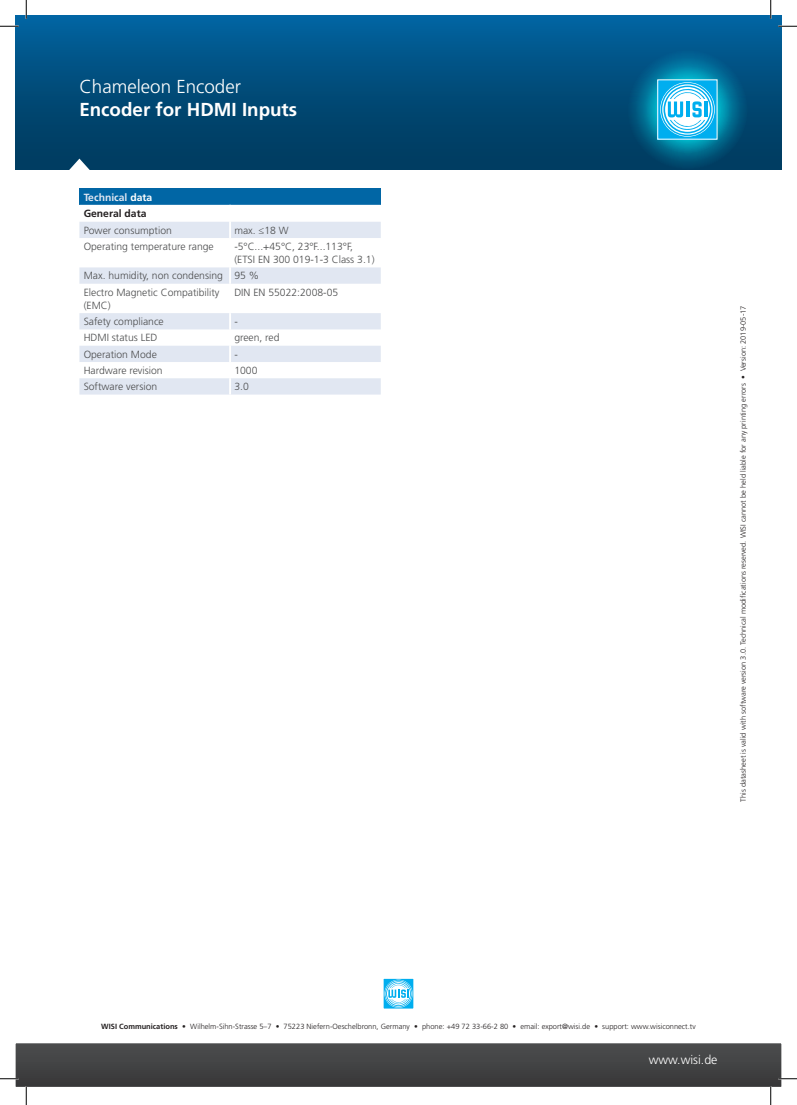
<style>
.page{position:relative;width:797px;height:1105px;background:#fff}
.page>*{position:absolute;margin:0;border:0;box-sizing:border-box;transform-origin:0 0}
.t1{font:700 18.75px "Frutiger LT Std";color:#fff}
.t2{font:300 18.75px "Frutiger LT Std";color:#fff}
.t3{font:300 12.5px "Frutiger LT Std";color:#fff}
.t4{font:300 10.38px/13.1px "Frutiger LT Std";color:#4b4c4d}
.t5{font:700 10.38px/16.9px "Frutiger LT Std";color:#231f20}
.t6{font:300 7.5px "Frutiger LT Std";color:#231f20}
.s1{color:#e1e7f2}
.s2{color:#fff}
.s3{font-weight:700}
</style>
<div class="page">
<svg style="left:385px;top:980px;width:27px;height:27px"></svg>
<svg style="left:384px;top:979px;width:28px;height:29px"></svg>
<svg style="left:385px;top:980px;width:27px;height:27px"></svg>
<svg style="left:385px;top:981px;width:26px;height:26px"></svg>
<svg style="left:386px;top:981px;width:25px;height:25px"></svg>
<svg style="left:387px;top:982px;width:23px;height:23px"></svg>
<svg style="left:388px;top:983px;width:21px;height:22px"></svg>
<div style="left:16px;top:16px;width:765px;height:153px;background:linear-gradient(to bottom,#01619d,#003859)"></div>
<svg style="left:68px;top:159px;width:22px;height:11px"></svg>
<div style="left:79px;top:189px;width:302px;height:16px;background:#0166a5"></div>
<svg style="left:79px;top:222px;width:302px;height:173px"></svg>
<svg style="left:229px;top:222px;width:2px;height:16px"></svg>
<hr style="left:229px;top:238px;width:2px;height:29px;background:#fff">
<svg style="left:229px;top:267px;width:2px;height:17px"></svg>
<hr style="left:229px;top:284px;width:2px;height:29px;background:#fff">
<svg style="left:229px;top:313px;width:2px;height:82px"></svg>
<div style="left:627px;top:50px;width:121px;height:119px;background:linear-gradient(to bottom,#015d8f,#004365);border-radius:50%"></div>
<svg style="left:634px;top:57px;width:106px;height:105px;background:#00648b"></svg>
<svg style="left:642px;top:66px;width:90px;height:87px;background:#0b91af"></svg>
<div style="left:657px;top:80px;width:60px;height:59px;background:#00aeef"></div>
<svg style="left:660px;top:82px;width:54px;height:55px"></svg>
<svg style="left:660px;top:83px;width:54px;height:53px"></svg>
<svg style="left:662px;top:84px;width:50px;height:51px"></svg>
<svg style="left:663px;top:86px;width:48px;height:47px"></svg>
<svg style="left:665px;top:87px;width:45px;height:45px"></svg>
<hr style="left:704px;top:102px;width:3px;height:15px;background:#00aeef">
<svg style="left:668px;top:89px;width:37px;height:42px"></svg>
<svg style="left:0;top:25px;width:19px;height:2px"></svg>
<svg style="left:778px;top:25px;width:19px;height:2px"></svg>
<svg style="left:25px;top:0;width:2px;height:19px"></svg>
<svg style="left:770px;top:0;width:1px;height:19px"></svg>
<svg style="left:0;top:1043px;width:797px;height:62px"></svg>
<h1 class="t2" style="left:79px;top:76px;width:163px">Chameleon Encoder</h1>
<h1 class="t1" style="left:79px;top:98px;width:219px">Encoder for HDMI Inputs</h1>
<h3 class="t5" style="left:84px;top:189px;width:70px"><span class="s1">Technical</span> <span class="s2">data<br></span>General data</h3>
<h3 class="t4" style="left:84px;top:224px;width:90px">Power consumption</h3>
<h3 class="t4" style="left:234px;top:224px;width:56px">max. ≤18 W</h3>
<h3 class="t4" style="left:84px;top:240px;width:132px">Operating temperature range</h3>
<h3 class="t4" style="left:234px;top:240px;width:142px">-5°C...+45°C, 23°F...113°F, (ETSI EN 300 019-1-3 Class 3.1)</h3>
<h3 class="t4" style="left:84px;top:268px;width:177px;line-height:16.2px">Max. humidity, non condensing 95 %<br>Electro Magnetic Compatibility</h3>
<h3 class="t4" style="left:84px;top:299px;width:29px">(EMC)</h3>
<h3 class="t4" style="left:234px;top:286px;width:105px">DIN EN 55022:2008-05</h3>
<h3 class="t4" style="left:84px;top:315px;width:82px">Safety compliance</h3>
<h3 class="t4" style="left:234px;top:315px;width:5px">-</h3>
<h3 class="t4" style="left:84px;top:331px;width:75px">HDMI status LED</h3>
<h3 class="t4" style="left:234px;top:331px;width:47px">green, red</h3>
<h3 class="t4" style="left:84px;top:348px;width:75px">Operation Mode</h3>
<h3 class="t4" style="left:234px;top:348px;width:5px">-</h3>
<h3 class="t4" style="left:84px;top:364px;width:80px">Hardware revision</h3>
<h3 class="t4" style="left:234px;top:364px;width:25px">1000</h3>
<h3 class="t4" style="left:84px;top:380px;width:75px">Software version</h3>
<h3 class="t4" style="left:234px;top:380px;width:16px">3.0</h3>
<p class="t6" style="left:739px;top:801px;width:497px;rotate:-90deg">This datasheet is valid with software version 3.0. Technical modifications reserved. WISI cannot be held liable for any printing errors • Version: 2019-05-17</p>
<p class="t6" style="left:101px;top:1022px;width:596px"><span class="s3">WISI Communications</span> • Wilhelm-Sihn-Strasse 5–7 • 75223 Niefern-Oeschelbronn, Germany • phone: +49 72 33-66-2 80 • email: export@wisi.de • support: www.wisiconnect.tv</p>
<h2 class="t3" style="left:648px;top:1053px;width:70px">www.wisi.de</h2>
</div>
